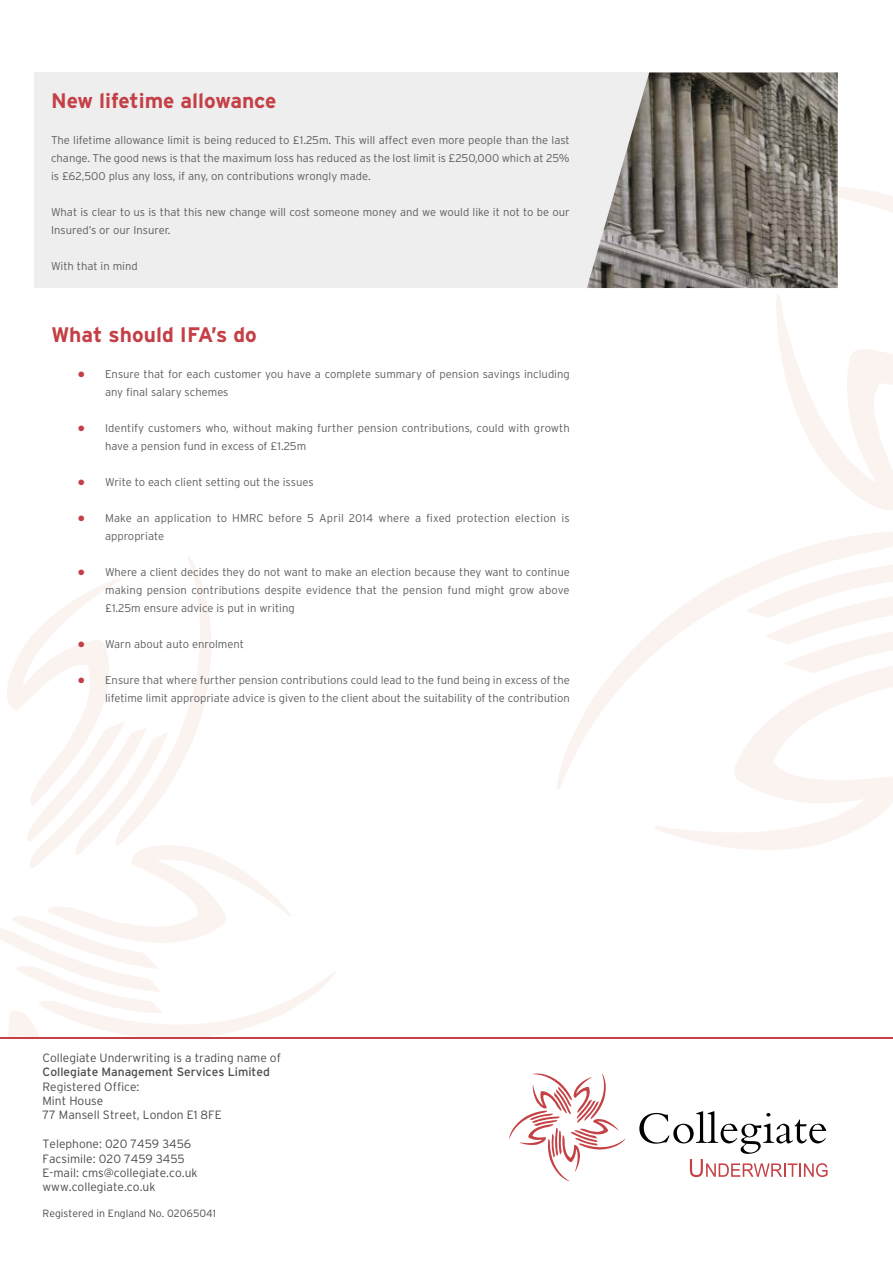
<style>
.page{position:relative;width:893px;height:1263px;background:#fff}
.page>*{position:absolute;margin:0;border:0;box-sizing:border-box;transform-origin:0 0}
.t1{font:700 21px "Interstate";color:#c44046}
.t2{font:300 12px/14.4px "Interstate";color:#4c4c4d}
.t3{font:12px "Interstate";color:#4c4c4d}
.t4{font:300 11.25px/18px "Interstate";color:#5e5e5f}
.t5{font:300 10.5px "Interstate";color:#4c4c4d}
.s1{font-size:26.25px;color:#c44046}
</style>
<div class="page">
<svg style="left:0;top:556px;width:336px;height:481px"></svg>
<svg style="left:509px;top:1073px;width:116px;height:108px"></svg>
<svg style="left:639px;top:1111px;width:188px;height:66px"></svg>
<hr style="left:0;top:1037px;width:893px;height:2px;background:#c44046">
<svg style="left:557px;top:532px;width:336px;height:257px"></svg>
<svg style="left:654px;top:655px;width:239px;height:195px"></svg>
<svg style="left:747px;top:558px;width:146px;height:115px"></svg>
<div style="left:34px;top:72px;width:553px;height:216px;background:#eeeeef"></div>
<svg style="left:776px;top:186px;width:117px;height:324px"></svg>
<img style="left:587px;top:72px;width:251px;height:216px">
<h1 class="t1" style="left:51px;top:89px;width:227px">New lifetime allowance</h1>
<p class="t4" style="left:51px;top:131px;width:520px;text-align:justify">The lifetime allowance limit is being reduced to £1.25m. This will affect even more people than the last change. The good news is that the maximum loss has reduced as the lost limit is £250,000 which at 25% is £62,500 plus any loss, if any, on contributions wrongly made.</p>
<p class="t4" style="left:51px;top:203px;width:520px">What is clear to us is that this new change will cost someone money and we would like it not to be our<br>Insured’s or our Insurer.</p>
<p class="t4" style="left:51px;top:257px;width:88px">With that in mind</p>
<h1 class="t1" style="left:51px;top:323px;width:207px">What should IFA’s do</h1>
<p class="t4" style="left:105px;top:365px;width:466px;text-indent:-28px"><span class="s1">•</span> Ensure that for each customer you have a complete summary of pension savings including any final salary schemes</p>
<p class="t4" style="left:105px;top:419px;width:466px;text-indent:-28px"><span class="s1">•</span> Identify customers who, without making further pension contributions, could with growth have a pension fund in excess of £1.25m</p>
<p class="t4" style="left:77px;top:473px;width:239px"><span class="s1">•</span> Write to each client setting out the issues</p>
<p class="t4" style="left:105px;top:509px;width:466px;text-indent:-28px"><span class="s1">•</span> Make an application to HMRC before 5 April 2014 where a fixed protection election is appropriate</p>
<p class="t4" style="left:105px;top:563px;width:466px;text-align:justify;text-indent:-28px"><span class="s1">•</span> Where a client decides they do not want to make an election because they want to continue making pension contributions despite evidence that the pension fund might grow above £1.25m ensure advice is put in writing</p>
<p class="t4" style="left:77px;top:635px;width:169px"><span class="s1">•</span> Warn about auto enrolment</p>
<p class="t4" style="left:77px;top:671px;width:495px;text-align:right"><span class="s1">•</span> Ensure that where further pension contributions could lead to the fund being in excess of the lifetime limit appropriate advice is given to the client about the suitability of the contribution</p>
<p class="t2" style="left:43px;top:1050px;width:240px">Collegiate Underwriting is a trading name of</p>
<p class="t3" style="left:43px;top:1065px;width:229px">Collegiate Management Services Limited</p>
<p class="t2" style="left:43px;top:1079px;width:181px">Registered Office:<br>Mint House<br>77 Mansell Street, London E1 8FE</p>
<p class="t2" style="left:43px;top:1136px;width:157px">Telephone: 020 7459 3456<br>Facsimile: 020 7459 3455<br>E-mail: cms@collegiate.co.uk www.collegiate.co.uk</p>
<p class="t5" style="left:43px;top:1207px;width:175px">Registered in England No. 02065041</p>
</div>
